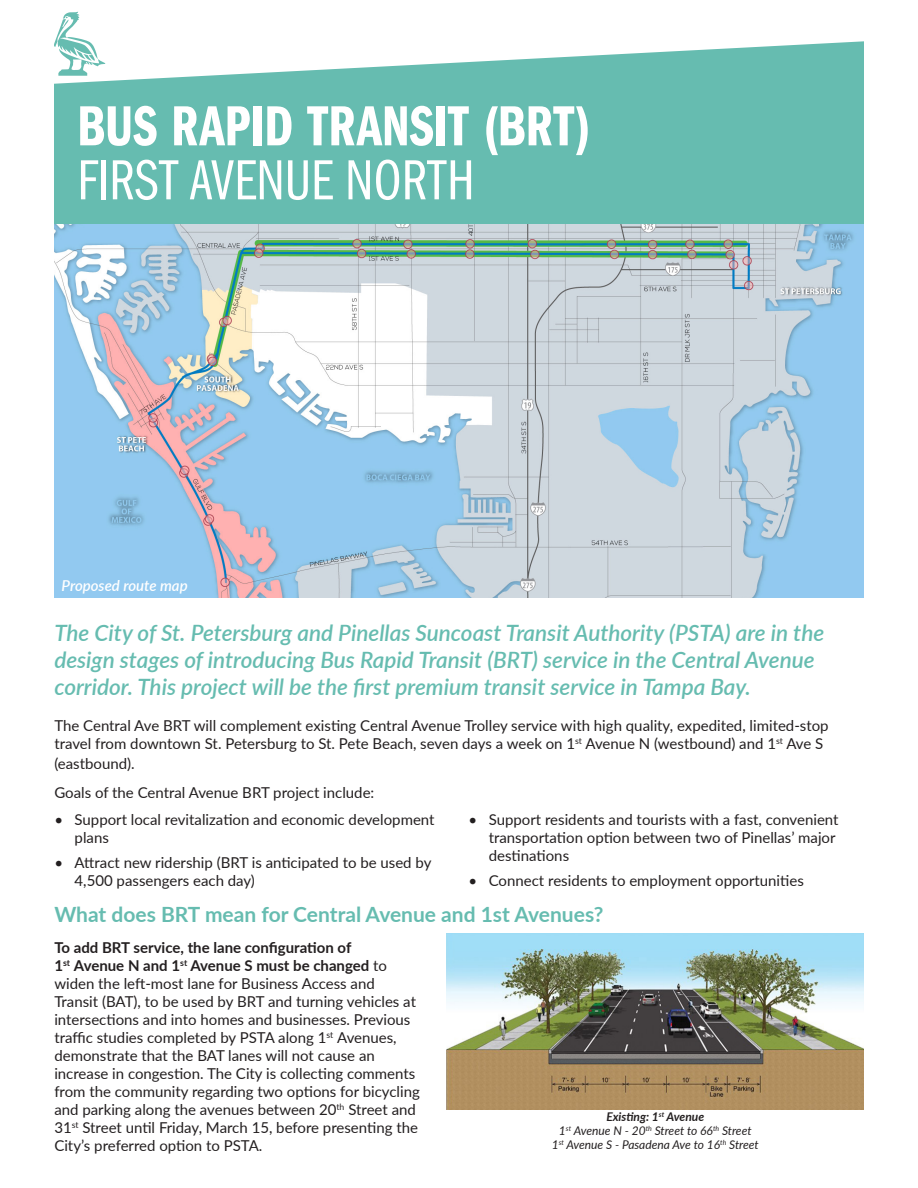
<style>
.page{position:relative;width:918px;height:1188px;background:#fff}
.page>*{position:absolute;margin:0;border:0;box-sizing:border-box;transform-origin:0 0}
.t1{font:58.5px/54px "Franklin Gothic URW Com Dem";color:#fff}
.t2{font:italic 600 22.5px/27px "Lato";color:#66bcb0}
.t3{font:700 21px "Lato";color:#66bcb0}
.t4{font:15px/18px "Lato";color:#231f20}
.t5{font:italic 600 15px "Lato";color:#fff}
.t6{font:italic 12px "Lato";color:#231f20}
.t7{font:italic 700 12px "Lato";color:#231f20}
.s1{font-family:"Franklin Gothic URW Com Boo"}
.s2{font-weight:700}
</style>
<div class="page">
<svg style="left:55px;top:12px;width:32px;height:29px"></svg>
<svg style="left:54px;top:41px;width:810px;height:184px;background:#77c3b9"></svg>
<img style="left:54px;top:225px;width:810px;height:372px">
<img style="left:447px;top:934px;width:417px;height:176px">
<p class="t1" style="left:77px;top:96px;width:515px">BUS RAPID TRANSIT (BRT)<br><span class="s1">FIRST AVENUE NORTH</span></p>
<p class="t5" style="left:62px;top:575px;width:128px">Proposed route map</p>
<p class="t2" style="left:54px;top:619px;width:771px">The City of St. Petersburg and Pinellas Suncoast Transit Authority (PSTA) are in the design stages of introducing Bus Rapid Transit (BRT) service in the Central Avenue corridor. This project will be the first premium transit service in Tampa Bay.</p>
<p class="t4" style="left:54px;top:716px;width:776px">The Central Ave BRT will complement existing Central Avenue Trolley service with high quality, expedited, limited-stop travel from downtown St. Petersburg to St. Pete Beach, seven days a week on 1<sup>st</sup> Avenue N (westbound) and 1<sup>st</sup> Ave S</p>
<p class="t4" style="left:54px;top:753px;width:82px">(eastbound).</p>
<p class="t4" style="left:54px;top:783px;width:322px">Goals of the Central Avenue BRT project include:</p>
<p class="t4" style="left:75px;top:810px;width:361px;text-indent:-20px">• Support local revitalization and economic development plans</p>
<p class="t4" style="left:75px;top:853px;width:358px;text-indent:-20px">• Attract new ridership (BRT is anticipated to be used by<br>4,500 passengers each day)</p>
<p class="t4" style="left:489px;top:810px;width:351px;text-indent:-20px">• Support residents and tourists with a fast, convenient transportation option between two of Pinellas’ major destinations</p>
<p class="t4" style="left:469px;top:871px;width:337px">• Connect residents to employment opportunities</p>
<p class="t3" style="left:54px;top:898px;width:551px">What does BRT mean for Central Avenue and 1st Avenues?</p>
<p class="t4" style="left:54px;top:938px;width:367px"><span class="s2">To add BRT service, the lane configuration of<br>1</span><sup>st</sup> <span class="s2">Avenue N and 1</span><sup>st</sup> <span class="s2">Avenue S must be changed</span> to widen the left-most lane for Business Access and Transit (BAT), to be used by BRT and turning vehicles at intersections and into homes and businesses. Previous traffic studies completed by PSTA along 1<sup>st</sup> Avenues, demonstrate that the BAT lanes will not cause an increase in congestion. The City is collecting comments from the community regarding two options for bicycling and parking along the avenues between 20<sup>th</sup> Street and 31<sup>st</sup> Street until Friday, March 15, before presenting the City’s preferred option to PSTA.</p>
<p class="t7" style="left:606px;top:1107px;width:99px">Existing: 1<sup>st</sup> Avenue</p>
<p class="t6" style="left:559px;top:1122px;width:194px">1<sup>st</sup> Avenue N - 20<sup>th</sup> Street to 66<sup>th</sup> Street</p>
<p class="t6" style="left:552px;top:1136px;width:209px">1<sup>st</sup> Avenue S - Pasadena Ave to 16<sup>th</sup> Street</p>
</div>
